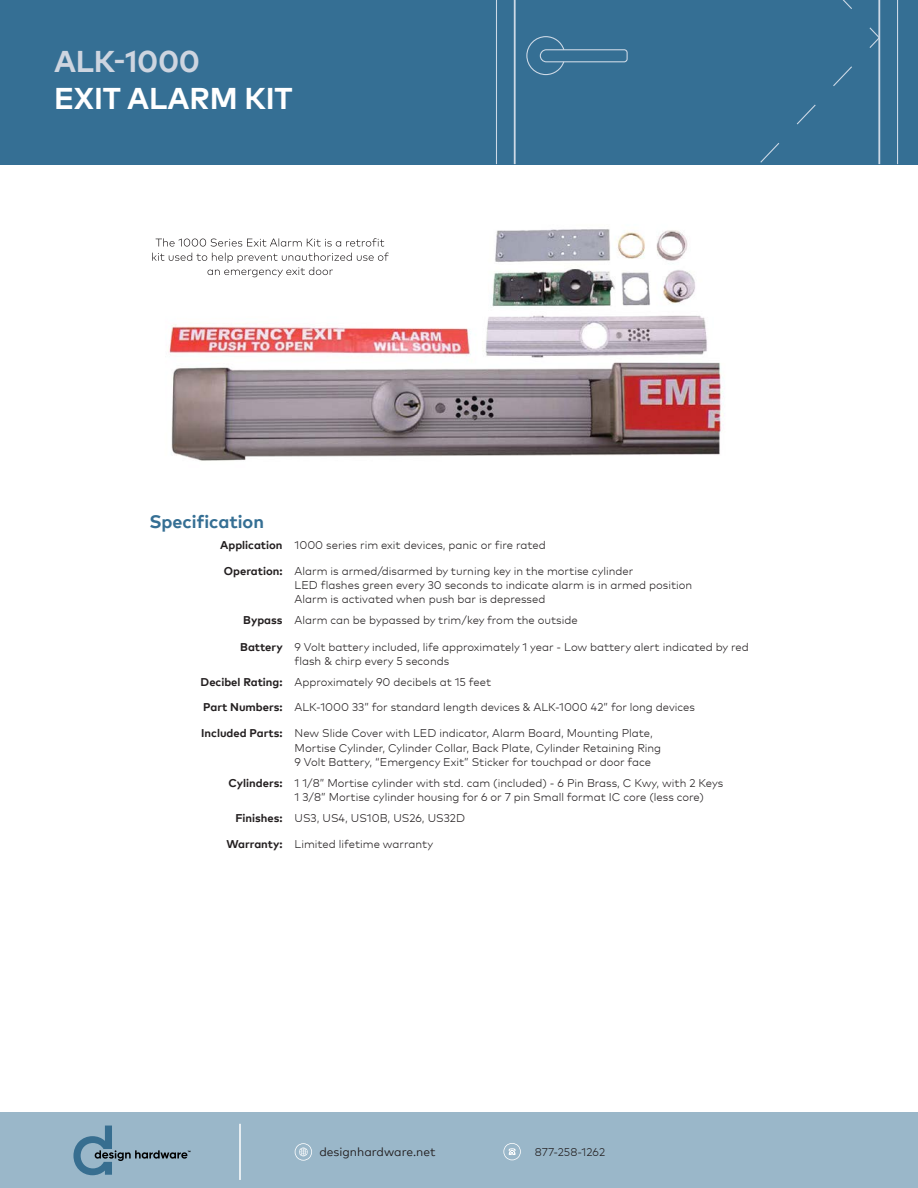
<style>
.page{position:relative;width:918px;height:1188px;background:#fff}
.page>*{position:absolute;margin:0;border:0;box-sizing:border-box;transform-origin:0 0}
.t1{font:700 30px "Mark Pro";letter-spacing:-.005em;color:#fff}
.t2{font:700 30px "Mark Pro";letter-spacing:-.01em;color:#ced5e0}
.t3{font:700 18px "Mark Pro";color:#356f94}
.t4{font:12px "Mark Pro";color:#231f20}
.t5{font:300 11.25px/14.2px "Mark Pro";color:#231f20}
.s1{font-weight:700}
</style>
<div class="page">
<div style="left:0;top:0;width:918px;height:165px;background:#356f94"></div>
<hr style="left:878px;top:0;width:2px;height:164px;background:#cdd9e6">
<hr style="left:514px;top:0;width:2px;height:164px;background:#cdd9e6">
<hr style="left:897px;top:0;width:1px;height:164px;background:#cdd9e6">
<hr style="left:496px;top:0;width:1px;height:164px;background:#cdd9e6">
<svg style="left:842px;top:0;width:10px;height:9px"></svg>
<svg style="left:869px;top:27px;width:10px;height:21px"></svg>
<svg style="left:526px;top:36px;width:326px;height:127px"></svg>
<div style="left:0;top:1112px;width:918px;height:76px;background:#9ab7c9"></div>
<svg style="left:73px;top:1126px;width:117px;height:49px"></svg>
<hr style="left:239px;top:1124px;width:2px;height:56px;background:#fff">
<svg style="left:295px;top:1143px;width:17px;height:18px"></svg>
<svg style="left:503px;top:1143px;width:18px;height:17px"></svg>
<img style="left:152px;top:229px;width:571px;height:232px">
<img style="left:156px;top:238px;width:229px;height:9px">
<img style="left:152px;top:253px;width:237px;height:10px">
<img style="left:208px;top:267px;width:125px;height:10px">
<h1 class="t2" style="left:54px;top:39px;width:148px">ALK-1000</h1>
<h1 class="t1" style="left:54px;top:76px;width:240px">EXIT ALARM KIT</h1>
<h2 class="t3" style="left:149px;top:508px;width:116px">Specification</h2>
<p class="t5" style="left:220px;top:537px;width:327px"><span class="s1">Application</span> 1000 series rim exit devices, panic or fire rated</p>
<p class="t5" style="left:295px;top:563px;width:399px;text-indent:-71px"><span class="s1">Operation:</span> Alarm is armed/disarmed by turning key in the mortise cylinder<br>LED flashes green every 30 seconds to indicate alarm is in armed position<br>Alarm is activated when push bar is depressed</p>
<p class="t5" style="left:243px;top:612px;width:336px"><span class="s1">Bypass</span> Alarm can be bypassed by trim/key from the outside</p>
<p class="t5" style="left:295px;top:639px;width:456px;text-indent:-54px"><span class="s1">Battery</span> 9 Volt battery included, life approximately 1 year - Low battery alert indicated by red flash &amp; chirp every 5 seconds</p>
<p class="t5" style="left:201px;top:674px;width:292px"><span class="s1">Decibel Rating:</span> Approximately 90 decibels at 15 feet</p>
<p class="t5" style="left:203px;top:699px;width:493px"><span class="s1">Part Numbers:</span> ALK-1000 33” for standard length devices &amp; ALK-1000 42” for long devices</p>
<p class="t5" style="left:295px;top:725px;width:368px;text-indent:-93px"><span class="s1">Included Parts:</span> New Slide Cover with LED indicator, Alarm Board, Mounting Plate,<br>Mortise Cylinder, Cylinder Collar, Back Plate, Cylinder Retaining Ring<br>9 Volt Battery, “Emergency Exit” Sticker for touchpad or door face</p>
<p class="t5" style="left:295px;top:775px;width:430px;text-indent:-66px"><span class="s1">Cylinders:</span> 1 1/8” Mortise cylinder with std. cam (included) - 6 Pin Brass, C Kwy, with 2 Keys<br>1 3/8” Mortise cylinder housing for 6 or 7 pin Small format IC core (less core)</p>
<p class="t5" style="left:235px;top:810px;width:231px"><span class="s1">Finishes:</span> US3, US4, US10B, US26, US32D</p>
<p class="t5" style="left:227px;top:836px;width:208px"><span class="s1">Warranty:</span> Limited lifetime warranty</p>
<p class="t4" style="left:319px;top:1143px;width:118px">designhardware.net</p>
<p class="t5" style="left:535px;top:1144px;width:72px">877-258-1262</p>
</div>
